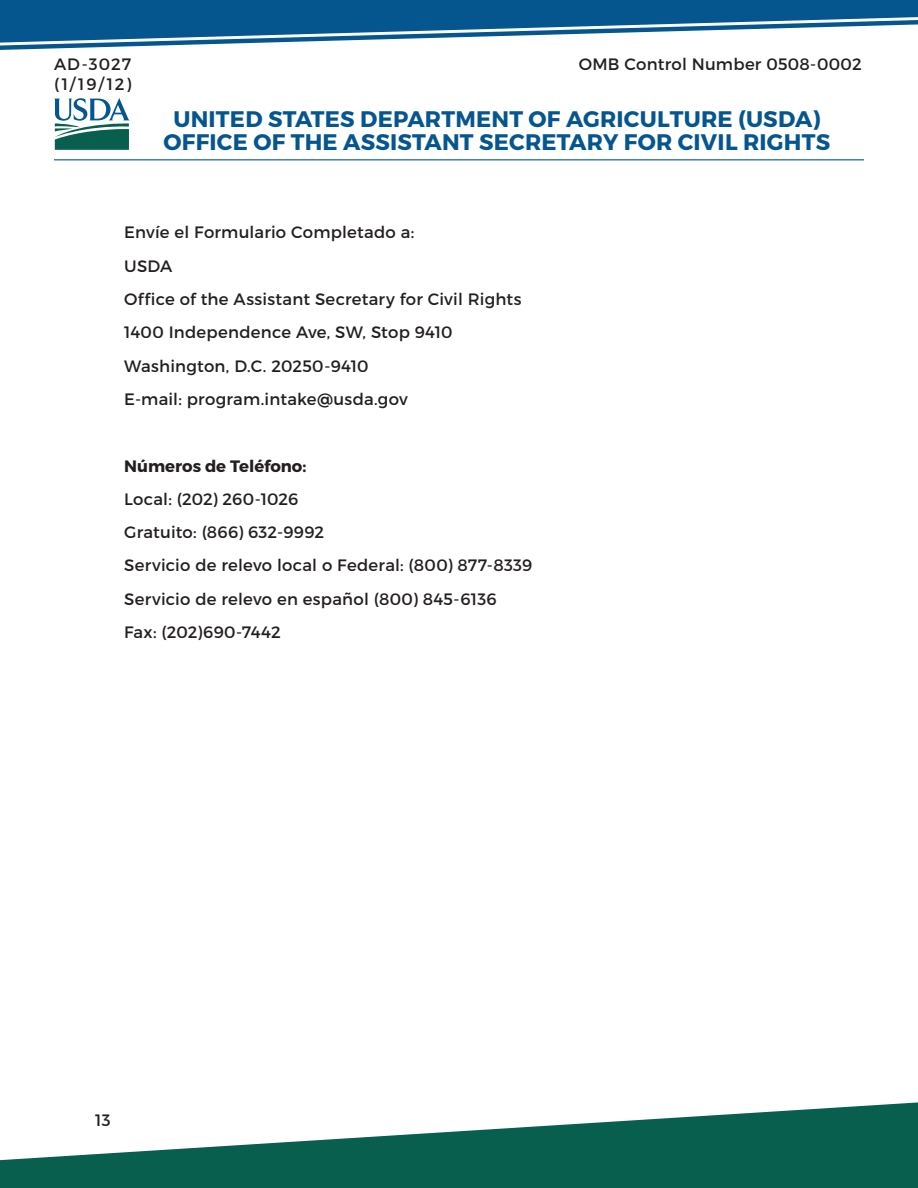
<style>
.page{position:relative;width:918px;height:1188px;background:#fff}
.page>*{position:absolute;margin:0;border:0;box-sizing:border-box;transform-origin:0 0}
.t1{font:700 22.5px/22.5px "Montserrat";letter-spacing:.01em;color:#05558f;text-align:center}
.t2{font:16.5px "Montserrat";letter-spacing:.015em;color:#231f20}
.t3{font:700 16.5px "Montserrat";color:#231f20}
.t4{font:16.5px/19.8px "Montserrat";letter-spacing:.07em;color:#231f20}
</style>
<div class="page">
<svg style="left:0;top:46px;width:141px;height:4px"></svg>
<svg style="left:0;top:1102px;width:918px;height:86px;fill:#095f4d"></svg>
<svg style="left:0;top:0;width:918px;height:46px"></svg>
<svg style="left:54px;top:98px;width:76px;height:52px"></svg>
<hr style="left:54px;top:159px;width:810px;height:1px;background:#05558f">
<p class="t4" style="left:54px;top:54px;width:79px">AD-3027 (1/19/12)</p>
<p class="t2" style="left:579px;top:54px;width:284px">OMB Control Number 0508-0002</p>
<h1 class="t1" style="left:164px;top:108px;width:668px">UNITED STATES DEPARTMENT OF AGRICULTURE (USDA)<br>OFFICE OF THE ASSISTANT SECRETARY FOR CIVIL RIGHTS</h1>
<p class="t2" style="left:124px;top:222px;width:292px">Envíe el Formulario Completado a:</p>
<p class="t2" style="left:124px;top:256px;width:50px">USDA</p>
<p class="t2" style="left:124px;top:289px;width:399px">Office of the Assistant Secretary for Civil Rights</p>
<p class="t2" style="left:124px;top:322px;width:330px">1400 Independence Ave, SW, Stop 9410</p>
<p class="t2" style="left:124px;top:356px;width:246px">Washington, D.C. 20250-9410</p>
<p class="t2" style="left:124px;top:389px;width:285px">E-mail: program.intake@usda.gov</p>
<p class="t3" style="left:124px;top:455px;width:184px">Números de Teléfono:</p>
<p class="t2" style="left:124px;top:489px;width:176px">Local: (202) 260-1026</p>
<p class="t2" style="left:124px;top:522px;width:202px">Gratuito: (866) 632-9992</p>
<p class="t2" style="left:124px;top:555px;width:410px">Servicio de relevo local o Federal: (800) 877-8339</p>
<p class="t2" style="left:124px;top:589px;width:374px">Servicio de relevo en español (800) 845-6136</p>
<p class="t2" style="left:124px;top:622px;width:158px">Fax: (202)690-7442</p>
<p class="t2" style="left:95px;top:1110px;width:17px">13</p>
</div>
